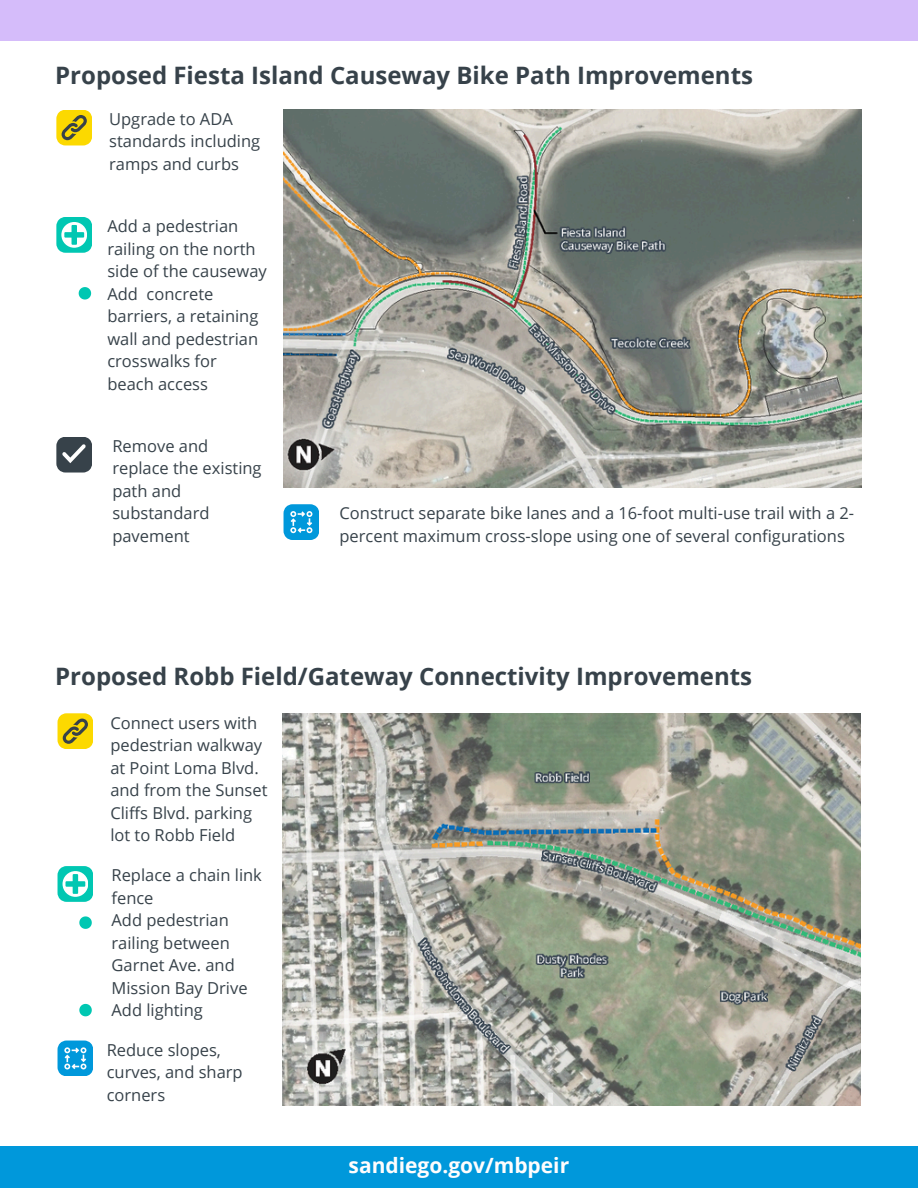
<style>
.page{position:relative;width:918px;height:1188px;background:#fff}
.page>*{position:absolute;margin:0;border:0;box-sizing:border-box;transform-origin:0 0}
.t1{font:700 24px "Open Sans";color:#37424a}
.t2{font:700 21px "Open Sans";color:#fffdfd}
.t3{font:16.5px/22.5px "Open Sans";color:#37424a}
</style>
<div class="page">
<div style="left:0;top:0;width:918px;height:41px;background:#d5bcfa"></div>
<svg style="left:56px;top:110px;width:36px;height:35px"></svg>
<svg style="left:56px;top:437px;width:36px;height:36px"></svg>
<svg style="left:284px;top:504px;width:35px;height:36px"></svg>
<div style="left:0;top:1147px;width:918px;height:41px;background:#0098db"></div>
<svg style="left:58px;top:713px;width:35px;height:36px"></svg>
<svg style="left:58px;top:1041px;width:35px;height:35px"></svg>
<svg style="left:56px;top:217px;width:36px;height:36px"></svg>
<svg style="left:58px;top:866px;width:35px;height:36px"></svg>
<img style="left:284px;top:110px;width:578px;height:378px">
<img style="left:282px;top:713px;width:579px;height:393px">
<svg style="left:79px;top:287px;width:12px;height:12px"></svg>
<svg style="left:79px;top:916px;width:13px;height:13px"></svg>
<svg style="left:79px;top:1004px;width:13px;height:12px"></svg>
<p class="t1" style="left:55px;top:58px;width:699px">Proposed Fiesta Island Causeway Bike Path Improvements</p>
<h1 class="t3" style="left:109px;top:107px;width:152px">Upgrade to ADA standards including ramps and curbs</h1>
<p class="t3" style="left:107px;top:215px;width:161px">Add a pedestrian railing on the north side of the causeway<br>Add concrete barriers, a retaining wall and pedestrian crosswalks for beach access</p>
<p class="t3" style="left:112px;top:434px;width:151px">Remove and replace the existing path and substandard pavement</p>
<p class="t3" style="left:340px;top:502px;width:516px">Construct separate bike lanes and a 16-foot multi-use trail with a 2- percent maximum cross-slope using one of several configurations</p>
<h1 class="t1" style="left:55px;top:660px;width:698px">Proposed Robb Field/Gateway Connectivity Improvements</h1>
<p class="t3" style="left:110px;top:711px;width:159px">Connect users with pedestrian walkway at Point Loma Blvd. and from the Sunset<br>Cliffs Blvd. parking lot to Robb Field</p>
<p class="t3" style="left:112px;top:864px;width:152px">Replace a chain link fence<br>Add pedestrian railing between<br>Garnet Ave. and<br>Mission Bay Drive<br>Add lighting</p>
<p class="t3" style="left:107px;top:1038px;width:137px">Reduce slopes, curves, and sharp corners</p>
<p class="t2" style="left:349px;top:1150px;width:222px">sandiego.gov/mbpeir</p>
</div>
